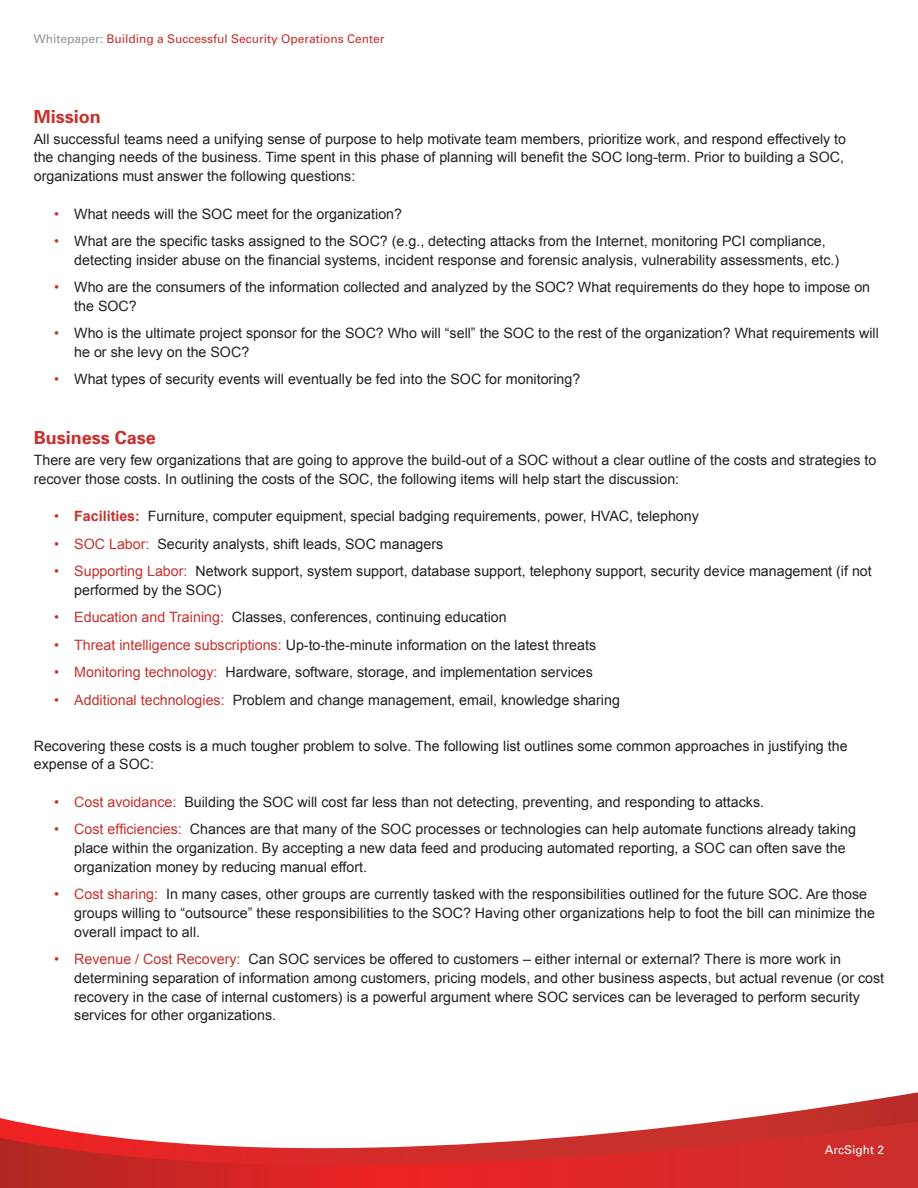
<style>
.page{position:relative;width:918px;height:1188px;background:#fff}
.page>*{position:absolute;margin:0;border:0;box-sizing:border-box;transform-origin:0 0}
.t1{font:700 18px "Univers";color:#c8302c}
.t2{font:14.25px/18.8px "Arial";color:#231f20}
.t3{font:12px "Univers";color:#c8302c}
.t4{font:12px "Univers";color:#fff}
.s1{color:#939598}
.s2{color:#c8302c}
.s3{font-weight:700;color:#c8302c}
</style>
<div class="page">
<svg style="left:0;top:1092px;width:918px;height:29px"></svg>
<svg style="left:0;top:1121px;width:918px;height:67px"></svg>
<p class="t3" style="left:34px;top:32px;width:352px"><span class="s1">Whitepaper:</span> Building a Successful Security Operations Center</p>
<p class="t1" style="left:34px;top:105px;width:68px">Mission</p>
<p class="t2" style="left:34px;top:129px;width:814px">All successful teams need a unifying sense of purpose to help motivate team members, prioritize work, and respond effectively to the changing needs of the business. Time spent in this phase of planning will benefit the SOC long-term. Prior to building a SOC, organizations must answer the following questions:</p>
<p class="t2" style="left:54px;top:204px;width:350px"><span class="s2">•</span> What needs will the SOC meet for the organization?</p>
<p class="t2" style="left:74px;top:232px;width:767px;text-indent:-20px"><span class="s2">•</span> What are the specific tasks assigned to the SOC? (e.g., detecting attacks from the Internet, monitoring PCI compliance, detecting insider abuse on the financial systems, incident response and forensic analysis, vulnerability assessments, etc.)</p>
<p class="t2" style="left:74px;top:278px;width:798px;text-indent:-20px"><span class="s2">•</span> Who are the consumers of the information collected and analyzed by the SOC? What requirements do they hope to impose on the SOC?</p>
<p class="t2" style="left:74px;top:324px;width:806px;text-indent:-20px"><span class="s2">•</span> Who is the ultimate project sponsor for the SOC? Who will “sell” the SOC to the rest of the organization? What requirements will he or she levy on the SOC?</p>
<p class="t2" style="left:54px;top:370px;width:528px"><span class="s2">•</span> What types of security events will eventually be fed into the SOC for monitoring?</p>
<p class="t1" style="left:34px;top:426px;width:124px">Business Case</p>
<p class="t2" style="left:34px;top:451px;width:844px">There are very few organizations that are going to approve the build-out of a SOC without a clear outline of the costs and strategies to recover those costs. In outlining the costs of the SOC, the following items will help start the discussion:</p>
<p class="t2" style="left:54px;top:507px;width:646px"><span class="s2">•</span> <span class="s3">Facilities:</span> Furniture, computer equipment, special badging requirements, power, HVAC, telephony</p>
<p class="t2" style="left:54px;top:535px;width:391px"><span class="s2">• SOC Labor:</span> Security analysts, shift leads, SOC managers</p>
<p class="t2" style="left:74px;top:562px;width:799px;text-indent:-20px"><span class="s2">• Supporting Labor:</span> Network support, system support, database support, telephony support, security device management (if not performed by the SOC)</p>
<p class="t2" style="left:54px;top:608px;width:454px"><span class="s2">• Education and Training:</span> Classes, conferences, continuing education</p>
<p class="t2" style="left:54px;top:636px;width:544px"><span class="s2">• Threat intelligence subscriptions:</span> Up-to-the-minute information on the latest threats</p>
<p class="t2" style="left:54px;top:663px;width:541px"><span class="s2">• Monitoring technology:</span> Hardware, software, storage, and implementation services</p>
<p class="t2" style="left:54px;top:690px;width:567px"><span class="s2">• Additional technologies:</span> Problem and change management, email, knowledge sharing</p>
<p class="t2" style="left:34px;top:736px;width:815px">Recovering these costs is a much tougher problem to solve. The following list outlines some common approaches in justifying the expense of a SOC:</p>
<p class="t2" style="left:54px;top:793px;width:712px"><span class="s2">• Cost avoidance:</span> Building the SOC will cost far less than not detecting, preventing, and responding to attacks.</p>
<p class="t2" style="left:74px;top:820px;width:783px;text-indent:-20px"><span class="s2">• Cost efficiencies:</span> Chances are that many of the SOC processes or technologies can help automate functions already taking place within the organization. By accepting a new data feed and producing automated reporting, a SOC can often save the organization money by reducing manual effort.</p>
<p class="t2" style="left:74px;top:885px;width:802px;text-indent:-20px"><span class="s2">• Cost sharing:</span> In many cases, other groups are currently tasked with the responsibilities outlined for the future SOC. Are those groups willing to “outsource” these responsibilities to the SOC? Having other organizations help to foot the bill can minimize the overall impact to all.</p>
<p class="t2" style="left:74px;top:950px;width:811px;text-indent:-20px"><span class="s2">• Revenue / Cost Recovery:</span> Can SOC services be offered to customers – either internal or external? There is more work in determining separation of information among customers, pricing models, and other business aspects, but actual revenue (or cost recovery in the case of internal customers) is a powerful argument where SOC services can be leveraged to perform security services for other organizations.</p>
<p class="t4" style="left:825px;top:1142px;width:61px">ArcSight 2</p>
</div>
